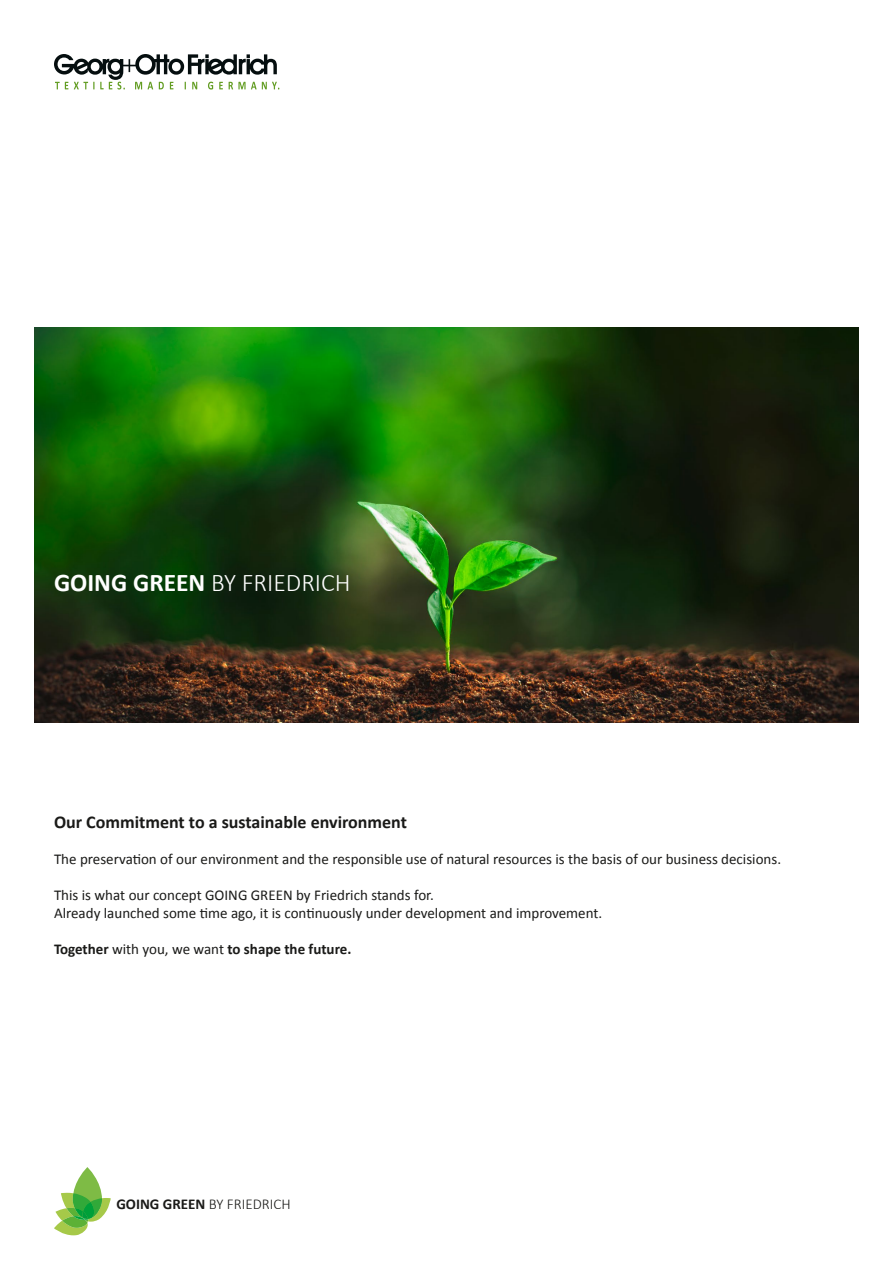
<style>
.page{position:relative;width:893px;height:1263px;background:#fff}
.page>*{position:absolute;margin:0;border:0;box-sizing:border-box;transform-origin:0 0}
.t1{font:300 25.5px "Calibri";color:#fff}
.t2{font:700 18px "Calibri";color:#1a1a18}
.t3{font:15px/18px "Calibri";color:#1a1a18}
.t4{font:700 15px "Calibri";color:#1a1a18}
.t5{font:300 15px "Calibri";color:#1a1a18}
.s1{font-weight:700}
.s2{font-weight:400}
</style>
<div class="page">
<img style="left:34px;top:327px;width:825px;height:396px">
<svg style="left:54px;top:1167px;width:57px;height:68px"></svg>
<svg style="left:54px;top:54px;width:225px;height:36px"></svg>
<h1 class="t1" style="left:54px;top:566px;width:298px"><span class="s1">GOING GREEN</span> BY FRIEDRICH</h1>
<p class="t2" style="left:54px;top:810px;width:355px">Our Commitment to a sustainable environment</p>
<p class="t3" style="left:54px;top:850px;width:729px">The preservation of our environment and the responsible use of natural resources is the basis of our business decisions.</p>
<p class="t3" style="left:54px;top:886px;width:550px">This is what our concept GOING GREEN by Friedrich stands for.<br>Already launched some time ago, it is continuously under development and improvement.</p>
<p class="t4" style="left:54px;top:939px;width:299px">Together <span class="s2">with you, we want</span> to shape the future.</p>
<p class="t5" style="left:116px;top:1195px;width:176px"><span class="s1">GOING GREEN</span> BY FRIEDRICH</p>
</div>
